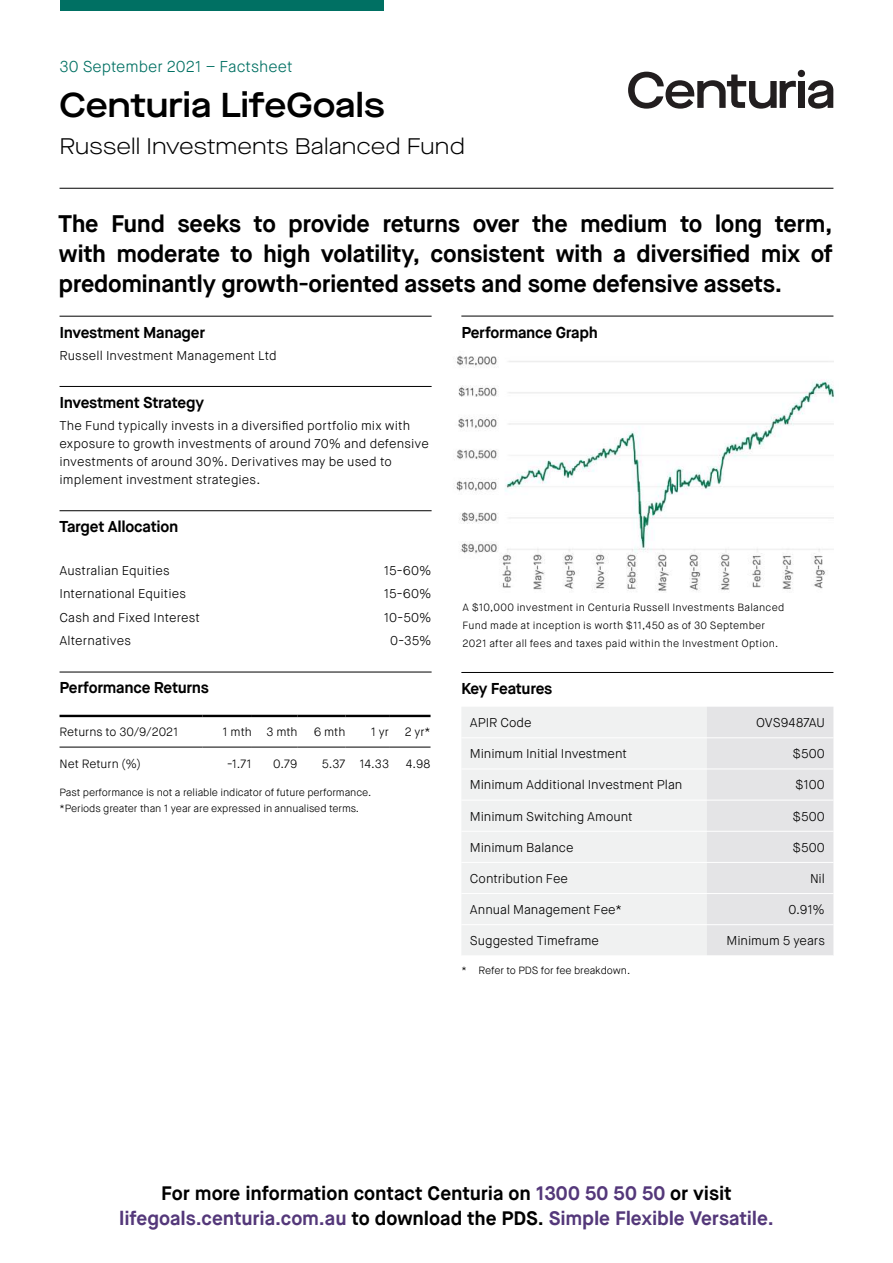
<style>
.page{position:relative;width:893px;height:1263px;background:#fff}
.page>*{position:absolute;margin:0;border:0;box-sizing:border-box;transform-origin:0 0}
.t1{font:600 34.5px "Maison Neue Extended";color:#000}
.t2{font:700 24px/30px "Maison Neue";letter-spacing:-.015em;color:#000;text-align:justify}
.t3{font:300 22.5px "Maison Neue Extended";color:#000}
.t4{font:700 19.5px/25.5px "Maison Neue";letter-spacing:-.005em;color:#000;text-align:center}
.t5{font:700 15.75px "Maison Neue";letter-spacing:-.02em;color:#000}
.t6{font:300 15.75px "Maison Neue";color:#007063}
.t7{font:300 12.75px/18px "Maison Neue";color:#000}
.t8{font:300 12px "Maison Neue";color:#000}
.t9{font:300 10.5px/18px "Maison Neue";letter-spacing:.005em;color:#000}
.s1{color:#54387a}
</style>
<div class="page">
<hr style="left:60px;top:188px;width:773px;height:1px;background:#000">
<hr style="left:60px;top:316px;width:372px;height:1px;background:#000">
<hr style="left:60px;top:386px;width:372px;height:1px;background:#000">
<hr style="left:60px;top:510px;width:372px;height:1px;background:#000">
<hr style="left:60px;top:672px;width:372px;height:1px;background:#000">
<hr style="left:60px;top:715px;width:142px;height:2px;background:#000">
<hr style="left:202px;top:715px;width:50px;height:2px;background:#000">
<hr style="left:252px;top:715px;width:46px;height:2px;background:#000">
<hr style="left:298px;top:715px;width:47px;height:2px;background:#000">
<hr style="left:345px;top:715px;width:44px;height:2px;background:#000">
<hr style="left:389px;top:715px;width:42px;height:2px;background:#000">
<hr style="left:60px;top:747px;width:142px;height:1px;background:#000">
<hr style="left:202px;top:747px;width:50px;height:1px;background:#000">
<hr style="left:252px;top:747px;width:46px;height:1px;background:#000">
<hr style="left:298px;top:747px;width:47px;height:1px;background:#000">
<hr style="left:345px;top:747px;width:44px;height:1px;background:#000">
<hr style="left:389px;top:747px;width:42px;height:1px;background:#000">
<hr style="left:461px;top:316px;width:372px;height:1px;background:#000">
<hr style="left:461px;top:672px;width:372px;height:1px;background:#000">
<div style="left:462px;top:707px;width:245px;height:248px;background:#f0f1f1"></div>
<div style="left:707px;top:707px;width:126px;height:248px;background:#e4e4e6"></div>
<hr style="left:461px;top:737px;width:246px;height:1px;background:#fff">
<hr style="left:707px;top:737px;width:126px;height:1px;background:#fff">
<hr style="left:461px;top:769px;width:246px;height:1px;background:#fff">
<hr style="left:707px;top:769px;width:126px;height:1px;background:#fff">
<hr style="left:461px;top:800px;width:246px;height:1px;background:#fff">
<hr style="left:707px;top:800px;width:126px;height:1px;background:#fff">
<hr style="left:461px;top:831px;width:246px;height:1px;background:#fff">
<hr style="left:707px;top:831px;width:126px;height:1px;background:#fff">
<hr style="left:461px;top:862px;width:246px;height:1px;background:#fff">
<hr style="left:707px;top:862px;width:126px;height:1px;background:#fff">
<hr style="left:461px;top:893px;width:246px;height:1px;background:#fff">
<hr style="left:707px;top:893px;width:126px;height:1px;background:#fff">
<hr style="left:461px;top:924px;width:246px;height:1px;background:#fff">
<hr style="left:707px;top:924px;width:126px;height:1px;background:#fff">
<div style="left:60px;top:0;width:324px;height:11px;background:#007063"></div>
<div style="left:798px;top:81px;width:7px;height:27px;background:#221e1f"></div>
<svg style="left:808px;top:80px;width:25px;height:29px"></svg>
<div style="left:798px;top:70px;width:7px;height:7px;background:#221e1f;border-radius:50%"></div>
<svg style="left:628px;top:72px;width:168px;height:37px"></svg>
<img style="left:454px;top:355px;width:381px;height:236px">
<p class="t6" style="left:60px;top:60px;width:235px">30 September 2021 – Factsheet</p>
<h1 class="t1" style="left:60px;top:84px;width:327px">Centuria LifeGoals</h1>
<h3 class="t3" style="left:60px;top:133px;width:407px">Russell Investments Balanced Fund</h3>
<h2 class="t2" style="left:59px;top:211px;width:775px">The Fund seeks to provide returns over the medium to long term, with moderate to high volatility, consistent with a diversified mix of predominantly growth-oriented assets and some defensive assets.</h2>
<p class="t5" style="left:60px;top:326px;width:147px">Investment Manager</p>
<p class="t7" style="left:60px;top:348px;width:219px">Russell Investment Management Ltd</p>
<p class="t5" style="left:60px;top:396px;width:146px">Investment Strategy</p>
<p class="t7" style="left:60px;top:417px;width:371px">The Fund typically invests in a diversified portfolio mix with exposure to growth investments of around 70% and defensive investments of around 30%. Derivatives may be used to implement investment strategies.</p>
<p class="t5" style="left:60px;top:521px;width:120px">Target Allocation</p>
<p class="t7" style="left:60px;top:562px;width:112px">Australian Equities</p>
<p class="t7" style="left:384px;top:562px;width:49px">15-60%</p>
<p class="t7" style="left:60px;top:585px;width:128px">International Equities</p>
<p class="t7" style="left:384px;top:585px;width:49px">15-60%</p>
<p class="t7" style="left:60px;top:609px;width:142px">Cash and Fixed Interest</p>
<p class="t7" style="left:384px;top:609px;width:49px">10-50%</p>
<p class="t7" style="left:60px;top:632px;width:73px">Alternatives</p>
<p class="t7" style="left:390px;top:632px;width:43px">0-35%</p>
<p class="t5" style="left:60px;top:682px;width:151px">Performance Returns</p>
<p class="t8" style="left:60px;top:724px;width:121px">Returns to 30/9/2021</p>
<p class="t8" style="left:222px;top:727px;width:77px">1 mth 3 mth</p>
<p class="t8" style="left:314px;top:727px;width:33px">6 mth</p>
<p class="t8" style="left:371px;top:727px;width:20px">1 yr</p>
<p class="t8" style="left:405px;top:727px;width:27px">2 yr*</p>
<p class="t8" style="left:60px;top:756px;width:83px">Net Return (%)</p>
<p class="t8" style="left:227px;top:756px;width:26px">-1.71</p>
<p class="t8" style="left:273px;top:756px;width:26px">0.79</p>
<p class="t8" style="left:322px;top:756px;width:69px">5.37 14.33</p>
<p class="t8" style="left:406px;top:756px;width:26px">4.98</p>
<p class="t9" style="left:60px;top:784px;width:313px;line-height:16.2px">Past performance is not a reliable indicator of future performance. *Periods greater than 1 year are expressed in annualised terms.</p>
<p class="t5" style="left:461px;top:326px;width:138px">Performance Graph</p>
<p class="t9" style="left:463px;top:600px;width:323px">A $10,000 investment in Centuria Russell Investments Balanced<br>Fund made at inception is worth $11,450 as of 30 September<br>2021 after all fees and taxes paid within the Investment Option.</p>
<p class="t5" style="left:461px;top:682px;width:92px">Key Features</p>
<p class="t7" style="left:470px;top:714px;width:63px">APIR Code</p>
<p class="t7" style="left:756px;top:714px;width:70px">OVS9487AU</p>
<p class="t7" style="left:470px;top:746px;width:159px">Minimum Initial Investment</p>
<p class="t7" style="left:792px;top:746px;width:34px">$500</p>
<p class="t7" style="left:470px;top:776px;width:214px">Minimum Additional Investment Plan</p>
<p class="t7" style="left:795px;top:777px;width:31px">$100</p>
<p class="t7" style="left:470px;top:807px;width:164px">Minimum Switching Amount</p>
<p class="t7" style="left:792px;top:808px;width:34px">$500</p>
<p class="t7" style="left:470px;top:840px;width:105px">Minimum Balance</p>
<p class="t7" style="left:792px;top:840px;width:34px">$500</p>
<p class="t7" style="left:470px;top:869px;width:100px">Contribution Fee</p>
<p class="t7" style="left:810px;top:871px;width:16px">Nil</p>
<p class="t7" style="left:470px;top:902px;width:154px">Annual Management Fee*</p>
<p class="t7" style="left:788px;top:901px;width:38px">0.91%</p>
<p class="t7" style="left:470px;top:932px;width:131px">Suggested Timeframe</p>
<p class="t7" style="left:726px;top:933px;width:100px">Minimum 5 years</p>
<p class="t9" style="left:461px;top:961px;width:170px">* Refer to PDS for fee breakdown.</p>
<h3 class="t4" style="left:119px;top:1182px;width:656px">For more information contact Centuria on <span class="s1">1300 50 50 50</span> or visit <span class="s1">lifegoals.centuria.com.au</span> to download the PDS. <span class="s1">Simple Flexible Versatile.</span></h3>
</div>
